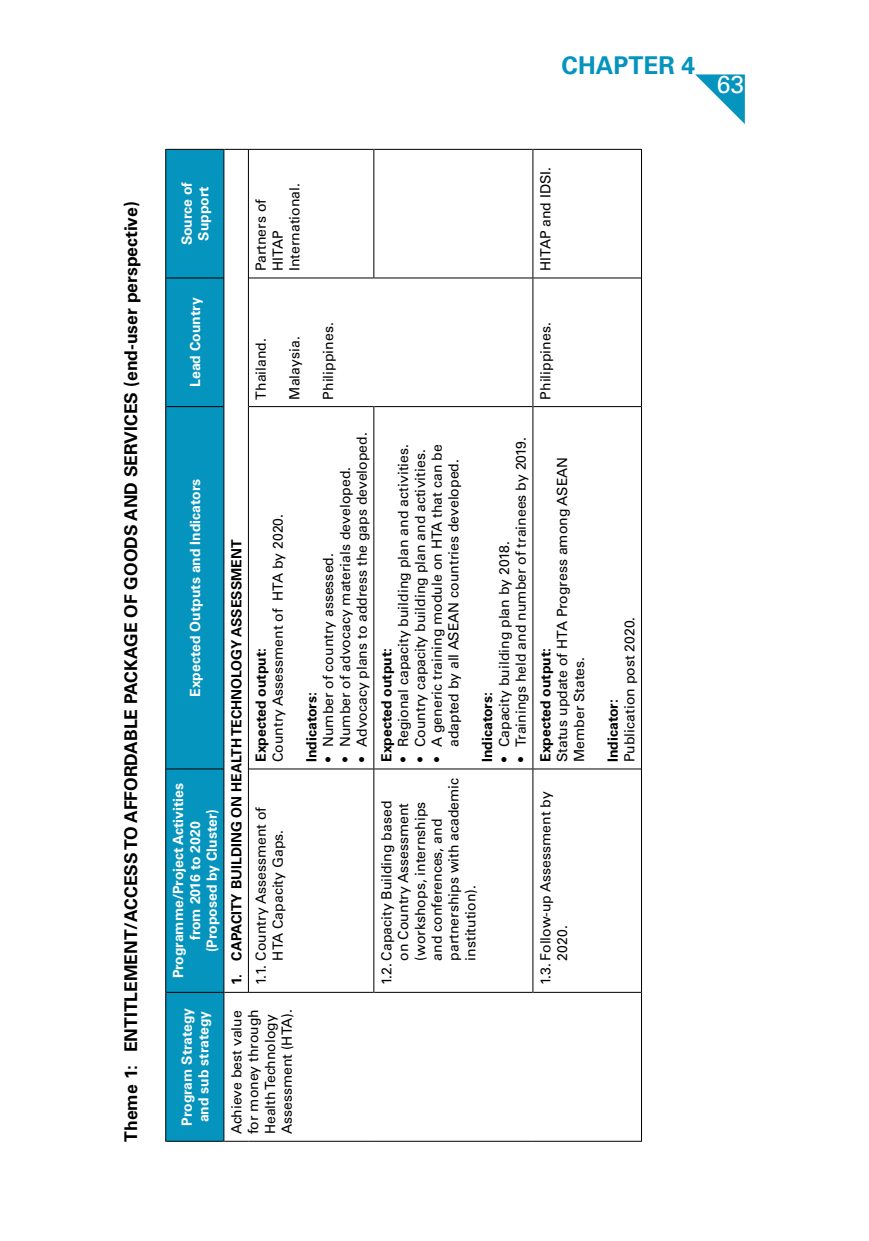
<style>
.page{position:relative;width:869px;height:1241px;background:#fff}
.page>*{position:absolute;margin:0;border:0;box-sizing:border-box;transform-origin:0 0}
.t1{font:700 24.5px "Univers";color:#0594bd}
.t2{font:24.5px "Univers";color:#fff}
.t3{font:700 17.5px "Univers";color:#000}
.t4{font:14px/16.8px "Univers";color:#000}
.t5{font:700 14px/16.8px "Univers";color:#fff;text-align:center}
.t6{font:700 14px "Univers";color:#000}
</style>
<div class="page">
<svg style="left:695px;top:74px;width:49px;height:49px"></svg>
<div style="left:166px;top:150px;width:57px;height:990px;background:#0594bd"></div>
<hr style="left:248px;top:768px;width:1px;height:224px;background:#000">
<hr style="left:248px;top:406px;width:1px;height:362px;background:#000">
<hr style="left:248px;top:278px;width:1px;height:128px;background:#000">
<hr style="left:248px;top:149px;width:1px;height:129px;background:#000">
<hr style="left:373px;top:768px;width:1px;height:224px;background:#000">
<hr style="left:373px;top:406px;width:1px;height:362px;background:#000">
<hr style="left:373px;top:149px;width:1px;height:129px;background:#000">
<hr style="left:532px;top:768px;width:1px;height:224px;background:#000">
<hr style="left:532px;top:406px;width:1px;height:362px;background:#000">
<hr style="left:532px;top:278px;width:1px;height:128px;background:#000">
<hr style="left:532px;top:149px;width:1px;height:129px;background:#000">
<hr style="left:223px;top:992px;width:1px;height:149px;background:#000">
<hr style="left:223px;top:768px;width:1px;height:224px;background:#000">
<hr style="left:223px;top:406px;width:1px;height:362px;background:#000">
<hr style="left:223px;top:278px;width:1px;height:128px;background:#000">
<hr style="left:223px;top:149px;width:1px;height:129px;background:#000">
<hr style="left:640px;top:992px;width:1px;height:149px;background:#000">
<hr style="left:640px;top:768px;width:1px;height:224px;background:#000">
<hr style="left:640px;top:406px;width:1px;height:362px;background:#000">
<hr style="left:640px;top:278px;width:1px;height:128px;background:#000">
<hr style="left:640px;top:149px;width:1px;height:129px;background:#000">
<svg style="left:224px;top:1140px;width:24px;height:1px"></svg>
<hr style="left:248px;top:1140px;width:125px;height:1px;background:#000">
<hr style="left:373px;top:1140px;width:159px;height:1px;background:#000">
<hr style="left:532px;top:1140px;width:108px;height:1px;background:#000">
<svg style="left:224px;top:991px;width:24px;height:1px"></svg>
<svg style="left:224px;top:149px;width:24px;height:1px"></svg>
<hr style="left:249px;top:991px;width:124px;height:1px;background:#000">
<hr style="left:249px;top:768px;width:124px;height:1px;background:#000">
<hr style="left:249px;top:406px;width:124px;height:1px;background:#000">
<hr style="left:249px;top:277px;width:124px;height:1px;background:#000">
<hr style="left:249px;top:149px;width:124px;height:1px;background:#000">
<hr style="left:374px;top:991px;width:158px;height:1px;background:#000">
<hr style="left:374px;top:768px;width:158px;height:1px;background:#000">
<hr style="left:374px;top:406px;width:158px;height:1px;background:#000">
<hr style="left:374px;top:277px;width:158px;height:1px;background:#000">
<hr style="left:374px;top:149px;width:158px;height:1px;background:#000">
<hr style="left:533px;top:991px;width:107px;height:1px;background:#000">
<hr style="left:533px;top:768px;width:107px;height:1px;background:#000">
<hr style="left:533px;top:406px;width:107px;height:1px;background:#000">
<hr style="left:533px;top:277px;width:107px;height:1px;background:#000">
<hr style="left:533px;top:149px;width:107px;height:1px;background:#000">
<hr style="left:165px;top:992px;width:1px;height:149px;background:#000">
<hr style="left:166px;top:1140px;width:57px;height:1px;background:#000">
<hr style="left:165px;top:768px;width:1px;height:224px;background:#000">
<hr style="left:166px;top:991px;width:57px;height:1px;background:#000">
<hr style="left:165px;top:406px;width:1px;height:362px;background:#000">
<hr style="left:166px;top:768px;width:57px;height:1px;background:#000">
<hr style="left:165px;top:278px;width:1px;height:128px;background:#000">
<hr style="left:166px;top:406px;width:57px;height:1px;background:#000">
<hr style="left:165px;top:149px;width:1px;height:129px;background:#000">
<hr style="left:166px;top:277px;width:57px;height:1px;background:#000">
<hr style="left:166px;top:149px;width:57px;height:1px;background:#000">
<p class="t3" style="left:121px;top:1141px;width:941px;rotate:-90deg">Theme 1: ENTITLEMENT/ACCESS TO AFFORDABLE PACKAGE OF GOODS AND SERVICES (end-user perspective)</p>
<h1 class="t1" style="left:561px;top:51px;width:135px">CHAPTER 4</h1>
<h1 class="t2" style="left:716px;top:70px;width:29px">63</h1>
<p class="t5" style="left:178px;top:245px;width:65px;rotate:-90deg">Source of<br>Support</p>
<p class="t5" style="left:187px;top:387px;width:91px;rotate:-90deg">Lead Country</p>
<p class="t4" style="left:252px;top:271px;width:89px;rotate:-90deg">Partners of<br>HITAP<br>International.</p>
<p class="t4" style="left:252px;top:399px;width:63px;rotate:-90deg">Thailand.</p>
<p class="t4" style="left:286px;top:399px;width:65px;rotate:-90deg">Malaysia.</p>
<p class="t4" style="left:320px;top:399px;width:79px;rotate:-90deg">Philippines.</p>
<p class="t4" style="left:537px;top:271px;width:105px;rotate:-90deg">HITAP and IDSI.</p>
<p class="t4" style="left:537px;top:399px;width:79px;rotate:-90deg">Philippines.</p>
<p class="t5" style="left:187px;top:696px;width:220px;rotate:-90deg">Expected Outputs and Indicators</p>
<p class="t5" style="left:170px;top:978px;width:197px;rotate:-90deg">Programme/Project Activities from 2016 to 2020<br>(Proposed by Cluster)</p>
<p class="t5" style="left:178px;top:1125px;width:119px;text-align:left;rotate:-90deg">Program Strategy and sub strategy</p>
<p class="t6" style="left:228px;top:985px;width:447px;rotate:-90deg">1. CAPACITY BUILDING ON HEALTH TECHNOLOGY ASSESSMENT</p>
<p class="t4" style="left:269px;top:761px;width:249px;rotate:-90deg">Country Assessment of HTA by 2020.</p>
<p class="t6" style="left:253px;top:761px;width:116px;rotate:-90deg">Expected output:</p>
<p class="t4" style="left:252px;top:985px;width:180px;text-align:center;rotate:-90deg">1.1. Country Assessment of<br>HTA Capacity Gaps.</p>
<p class="t4" style="left:228px;top:1134px;width:127px;rotate:-90deg">Achieve best value for money through<br>Health Technology<br>Assessment (HTA).</p>
<p class="t4" style="left:353px;top:761px;width:331px;rotate:-90deg">• Advocacy plans to address the gaps developed.</p>
<p class="t4" style="left:336px;top:761px;width:296px;rotate:-90deg">• Number of advocacy materials developed.</p>
<p class="t4" style="left:320px;top:761px;width:210px;rotate:-90deg">• Number of country assessed.</p>
<p class="t6" style="left:303px;top:761px;width:71px;rotate:-90deg">Indicators:</p>
<p class="t4" style="left:394px;top:761px;width:319px;rotate:-90deg">• Regional capacity building plan and activities.</p>
<p class="t4" style="left:411px;top:761px;width:314px;rotate:-90deg">• Country capacity building plan and activities.</p>
<p class="t4" style="left:428px;top:761px;width:319px;text-align:center;rotate:-90deg">• A generic training module on HTA that can be adapted by all ASEAN countries developed.</p>
<p class="t6" style="left:378px;top:761px;width:116px;rotate:-90deg">Expected output:</p>
<p class="t4" style="left:512px;top:761px;width:326px;rotate:-90deg">• Trainings held and number of trainees by 2019.</p>
<p class="t4" style="left:495px;top:761px;width:222px;rotate:-90deg">• Capacity building plan by 2018.</p>
<p class="t6" style="left:479px;top:761px;width:71px;rotate:-90deg">Indicators:</p>
<p class="t4" style="left:378px;top:960px;width:184px;text-indent:-25px;rotate:-90deg">1.2. Capacity Building based<br>on Country Assessment (workshops, internships and conferences, and partnerships with academic institution).</p>
<p class="t4" style="left:553px;top:761px;width:306px;rotate:-90deg">Status update of HTA Progress among ASEAN<br>Member States.</p>
<p class="t6" style="left:537px;top:761px;width:116px;rotate:-90deg">Expected output:</p>
<p class="t4" style="left:537px;top:960px;width:171px;text-indent:-25px;rotate:-90deg">1.3. Follow-up Assessment by<br>2020.</p>
<p class="t4" style="left:621px;top:761px;width:147px;rotate:-90deg">Publication post 2020.</p>
<p class="t6" style="left:604px;top:761px;width:64px;rotate:-90deg">Indicator:</p>
</div>
